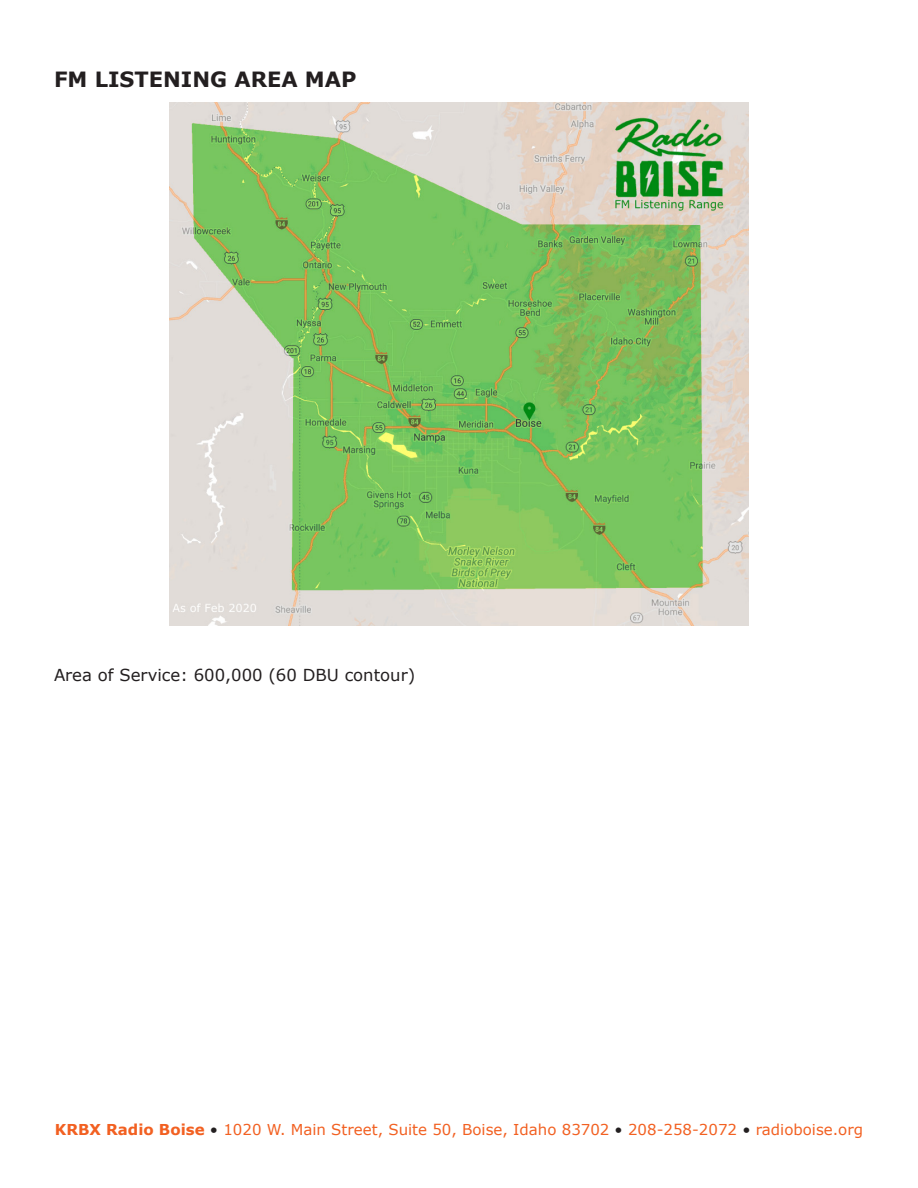
<style>
.page{position:relative;width:918px;height:1188px;background:#fff}
.page>*{position:absolute;margin:0;border:0;box-sizing:border-box;transform-origin:0 0}
.t1{font:700 21px "Verdana";color:#231f20}
.t2{font:16.5px "Verdana";color:#231f20}
.t3{font:15px "Verdana";color:#f26021}
.s1{font-weight:700}
.s2{color:#231f20}
</style>
<div class="page">
<img style="left:170px;top:103px;width:578px;height:522px">
<p class="t1" style="left:54px;top:65px;width:304px">FM LISTENING AREA MAP</p>
<p class="t2" style="left:54px;top:664px;width:363px">Area of Service: 600,000 (60 DBU contour)</p>
<p class="t3" style="left:55px;top:1119px;width:810px"><span class="s1">KRBX Radio Boise</span> <span class="s2">•</span> 1020 W. Main Street, Suite 50, Boise, Idaho 83702 <span class="s2">•</span> 208-258-2072 <span class="s2">•</span> radioboise.org</p>
</div>
